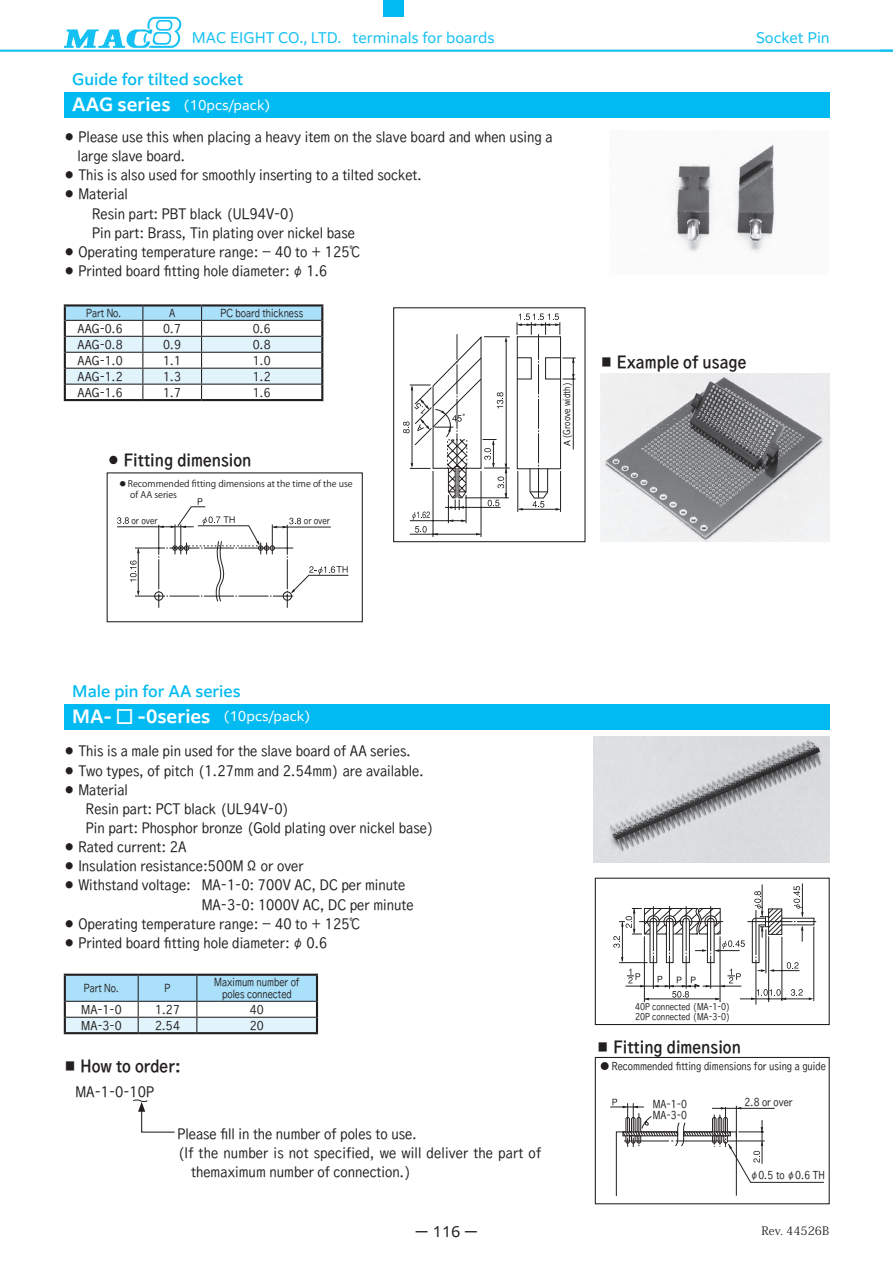
<style>
.page{position:relative;width:893px;height:1263px;background:#fff}
.page>*{position:absolute;margin:0;border:0;box-sizing:border-box;transform-origin:0 0}
.t1{font:700 16.95px "PUD Shin Go Pr 6 N De";color:#fff}
.t2{font:15.9px "TB Go Std B C8";color:#231f20;scale:.8 1}
.t3{font:500 14.85px "PUD Shin Go Pr 6 N";color:#00baf1}
.t4{font:13.8px/19.2px "TB Go Std R C8";color:#231f20;scale:.8 1}
.t5{font:13.8px "PUD Shin Go Pr 6 N";color:#15c0f2}
.t6{font:13.8px "PUD Shin Go Pr 6 N";color:#231f20}
.t7{font:12.75px "PUD Shin Go Pr 6 N";color:#fff}
.t8{font:11.7px "TB Go Std R C8";color:#231f20;scale:.8 1}
.t9{font:11.7px "Koz Min Pr 6 N";color:#231f20}
.t10{font:10.65px/11.7px "TB Go Std R";color:#231f20;text-align:center;scale:.8 1}
.t11{font:10.5px/10.5px "TB Go Std R C8 90 msp RKSJ H";color:#231f20;scale:.75 1}
.t12{font:9px/10.5px "TB Go Std R C8 90 msp RKSJ H";color:#231f20;scale:.75 1}
.t13{font:9px/10.5px "Koz Go Pr 6 N Regular 90 msp RKSJ H";color:#231f20}
.s1{font-family:"PUD Shin Go Pr 6 N De";font-weight:700;font-size:16.95px}
.s2{font-size:6px}
.s3{font-family:"PUD Shin Go Pr 6 N";font-weight:400;font-size:12.75px}
</style>
<div class="page">
<hr style="left:0;top:50px;width:893px;height:2px;background:#15c0f2">
<svg style="left:880px;top:51px;width:13px;height:1px"></svg>
<svg style="left:64px;top:17px;width:117px;height:31px"></svg>
<div style="left:383px;top:0;width:21px;height:17px;background:#00baf1"></div>
<img style="left:600px;top:373px;width:229px;height:169px">
<img style="left:672px;top:142px;width:104px;height:111px">
<img style="left:594px;top:737px;width:235px;height:126px">
<div style="left:64px;top:92px;width:766px;height:26px;background:#00baf1"></div>
<div style="left:64px;top:704px;width:766px;height:25px;background:#00baf1"></div>
<hr style="left:433px;top:471px;width:1px;height:66px;background:#231f20">
<hr style="left:481px;top:471px;width:1px;height:66px;background:#231f20">
<svg style="left:403px;top:313px;width:172px;height:222px"></svg>
<div style="left:393px;top:307px;width:192px;height:235px;border:1px solid #231f20"></div>
<svg style="left:117px;top:498px;width:232px;height:110px"></svg>
<div style="left:107px;top:472px;width:256px;height:150px;border:1px solid #231f20"></div>
<svg style="left:613px;top:883px;width:203px;height:122px"></svg>
<div style="left:595px;top:878px;width:235px;height:147px;border:1px solid #231f20"></div>
<svg style="left:610px;top:1099px;width:214px;height:97px"></svg>
<hr style="left:736px;top:1106px;width:1px;height:31px;background:#231f20">
<div style="left:601px;top:1062px;width:8px;height:8px;background:#231f20;border-radius:50%"></div>
<div style="left:595px;top:1057px;width:235px;height:147px;border:1px solid #231f20"></div>
<hr style="left:64px;top:304px;width:79px;height:2px;background:#231f20">
<hr style="left:143px;top:304px;width:59px;height:2px;background:#231f20">
<hr style="left:202px;top:304px;width:121px;height:2px;background:#231f20">
<hr style="left:64px;top:399px;width:79px;height:2px;background:#231f20">
<hr style="left:143px;top:399px;width:59px;height:2px;background:#231f20">
<hr style="left:202px;top:399px;width:121px;height:2px;background:#231f20">
<svg style="left:64px;top:305px;width:259px;height:94px"></svg>
<hr style="left:64px;top:974px;width:74px;height:2px;background:#231f20">
<hr style="left:138px;top:974px;width:59px;height:2px;background:#231f20">
<hr style="left:197px;top:974px;width:121px;height:2px;background:#231f20">
<hr style="left:64px;top:1032px;width:74px;height:2px;background:#231f20">
<hr style="left:138px;top:1032px;width:59px;height:2px;background:#231f20">
<hr style="left:197px;top:1032px;width:121px;height:2px;background:#231f20">
<svg style="left:64px;top:975px;width:254px;height:58px"></svg>
<svg style="left:133px;top:1100px;width:42px;height:33px"></svg>
<p class="t5" style="left:192px;top:31px;width:304px">MAC EIGHT CO., LTD. terminals for boards</p>
<p class="t5" style="left:756px;top:31px;width:75px">Socket Pin</p>
<p class="t3" style="left:72px;top:71px;width:172px">Guide for tilted socket</p>
<p class="t7" style="left:72px;top:98px;width:199px"><span class="s1">AAG series</span> (10pcs/pack)</p>
<p class="t4" style="left:78px;top:127px;width:595px;text-indent:-14px">● Please use this when placing a heavy item on the slave board and when using a large slave board.</p>
<p class="t4" style="left:64px;top:165px;width:449px">● This is also used for smoothly inserting to a tilted socket.</p>
<p class="t4" style="left:92px;top:184px;width:330px;text-indent:-28px">● Material<br>Resin part: PBT black (UL94V-0)<br>Pin part: Brass, Tin plating over nickel base</p>
<p class="t4" style="left:64px;top:242px;width:373px">● Operating temperature range: − 40 to ＋ 125℃</p>
<p class="t4" style="left:64px;top:261px;width:331px">● Printed board fitting hole diameter: φ 1.6</p>
<p class="t10" style="left:86px;top:307px;width:46px">Part No.</p>
<p class="t10" style="left:169px;top:307px;width:9px">A</p>
<p class="t10" style="left:221px;top:307px;width:105px">PC board thickness</p>
<p class="t8" style="left:78px;top:318px;width:58px">AAG-0.6</p>
<p class="t8" style="left:163px;top:318px;width:24px">0.7</p>
<p class="t8" style="left:253px;top:318px;width:24px">0.6</p>
<p class="t8" style="left:78px;top:334px;width:58px">AAG-0.8</p>
<p class="t8" style="left:163px;top:334px;width:24px">0.9</p>
<p class="t8" style="left:253px;top:334px;width:24px">0.8</p>
<p class="t8" style="left:78px;top:350px;width:58px">AAG-1.0</p>
<p class="t8" style="left:163px;top:350px;width:24px">1.1</p>
<p class="t8" style="left:253px;top:350px;width:24px">1.0</p>
<p class="t8" style="left:78px;top:366px;width:58px">AAG-1.2</p>
<p class="t8" style="left:163px;top:366px;width:24px">1.3</p>
<p class="t8" style="left:253px;top:366px;width:24px">1.2</p>
<p class="t8" style="left:78px;top:382px;width:58px">AAG-1.6</p>
<p class="t8" style="left:163px;top:382px;width:24px">1.7</p>
<p class="t8" style="left:253px;top:382px;width:24px">1.6</p>
<p class="t2" style="left:107px;top:451px;width:182px">● Fitting dimension</p>
<p class="t13" style="left:130px;top:479px;width:224px;text-indent:-10px"><span class="s2">●</span> Recommended fitting dimensions at the time of the use of AA series</p>
<p class="t12" style="left:132px;top:515px;width:36px">or over</p>
<p class="t12" style="left:304px;top:515px;width:36px">or over</p>
<p class="t12" style="left:561px;top:439px;width:78px;rotate:-90deg">(Groove width)</p>
<p class="t2" style="left:600px;top:353px;width:184px">■ Example of usage</p>
<p class="t3" style="left:72px;top:683px;width:170px">Male pin for AA series</p>
<p class="t1" style="left:72px;top:707px;width:239px">MA- □ -0series <span class="s3">(10pcs/pack)</span></p>
<p class="t4" style="left:64px;top:741px;width:436px">● This is a male pin used for the slave board of AA series.</p>
<p class="t4" style="left:64px;top:760px;width:452px">● Two types, of pitch (1.27mm and 2.54mm) are available.</p>
<p class="t4" style="left:64px;top:779px;width:465px">● Material<br>　　Resin part: PCT black (UL94V-0)<br>　　Pin part: Phosphor bronze (Gold plating over nickel base)</p>
<p class="t4" style="left:64px;top:837px;width:155px">● Rated current: 2A</p>
<p class="t4" style="left:64px;top:856px;width:301px">● Insulation resistance:500M Ω or over</p>
<p class="t4" style="left:202px;top:875px;width:266px;text-indent:-138px">● Withstand voltage: MA-1-0: 700V AC, DC per minute<br>MA-3-0: 1000V AC, DC per minute</p>
<p class="t4" style="left:64px;top:913px;width:373px">● Operating temperature range: − 40 to ＋ 125℃</p>
<p class="t4" style="left:64px;top:933px;width:331px">● Printed board fitting hole diameter: φ 0.6</p>
<p class="t10" style="left:84px;top:982px;width:46px">Part No.</p>
<p class="t10" style="left:165px;top:982px;width:9px">P</p>
<p class="t10" style="left:214px;top:976px;width:108px">Maximum number of poles connected</p>
<p class="t8" style="left:81px;top:999px;width:52px">MA-1-0</p>
<p class="t8" style="left:155px;top:999px;width:33px">1.27</p>
<p class="t8" style="left:250px;top:999px;width:19px">40</p>
<p class="t8" style="left:81px;top:1015px;width:52px">MA-3-0</p>
<p class="t8" style="left:155px;top:1015px;width:33px">2.54</p>
<p class="t8" style="left:250px;top:1015px;width:19px">20</p>
<p class="t2" style="left:64px;top:1057px;width:148px">■ How to order:</p>
<p class="t4" style="left:75px;top:1082px;width:100px">MA-1-0-10P</p>
<p class="t4" style="left:177px;top:1123px;width:301px">Please fill in the number of poles to use.</p>
<p class="t4" style="left:177px;top:1143px;width:456px">(If the number is not specified, we will deliver the part of</p>
<p class="t4" style="left:191px;top:1162px;width:277px">themaximum number of connection.)</p>
<p class="t6" style="left:415px;top:1224px;width:65px">ー 116 ー</p>
<p class="t12" style="left:635px;top:1001px;width:129px">40P connected (MA-1-0)<br>20P connected (MA-3-0)</p>
<p class="t11" style="left:612px;top:1060px;width:287px">Recommended fitting dimensions for using a guide</p>
<p class="t11" style="left:744px;top:1096px;width:66px">2.8 or over</p>
<p class="t2" style="left:597px;top:1038px;width:182px">■ Fitting dimension</p>
<p class="t11" style="left:653px;top:1098px;width:47px">MA-1-0<br>MA-3-0</p>
<p class="t11" style="left:750px;top:1169px;width:101px">φ0.5 to φ0.6 TH</p>
<p class="t9" style="left:762px;top:1224px;width:69px">Rev. 44526B</p>
</div>
